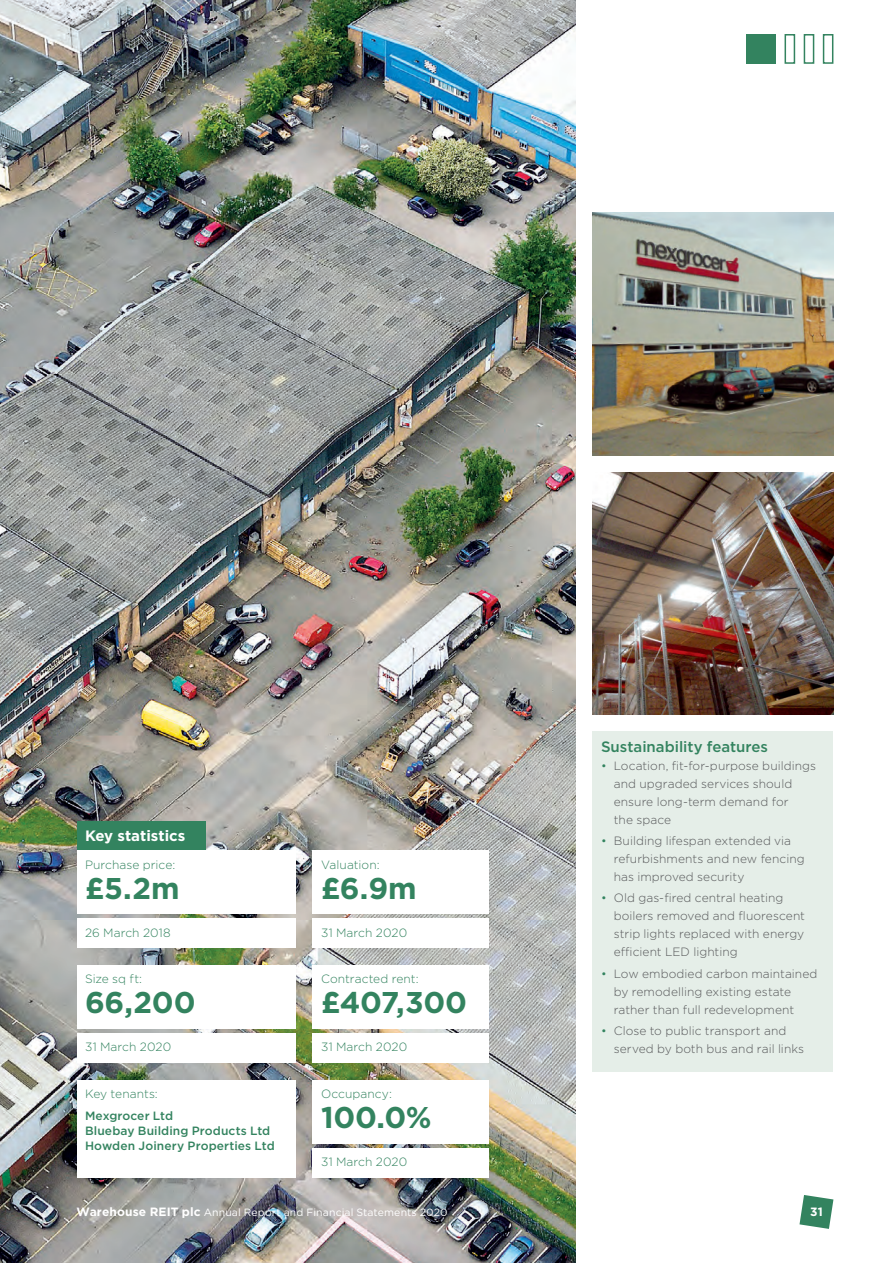
<style>
.page{position:relative;width:893px;height:1263px;background:#fff}
.page>*{position:absolute;margin:0;border:0;box-sizing:border-box;transform-origin:0 0}
.t1{font:700 30px "Gotham";letter-spacing:-.01em;color:#33835f}
.t2{font:500 15px "Gotham";color:#33835f}
.t3{font:700 15px "Gotham";color:#fff}
.t4{font:300 12px/18px "Gotham";letter-spacing:.005em;color:#57585a}
.t5{font:300 12px "Gotham";letter-spacing:.005em;color:#33835f}
.t6{font:500 12px/15px "Gotham";letter-spacing:.005em;color:#33835f}
.t7{font:700 12px "Gotham";color:#fff}
.t8{font:10.5px "Gotham";letter-spacing:.01em;color:#fff}
.s1{color:#33835f}
.s2{font-weight:700;font-size:12px}
</style>
<div class="page">
<img style="left:592px;top:213px;width:241px;height:242px">
<img style="left:592px;top:472px;width:241px;height:242px">
<img style="left:0;top:0;width:575px;height:1263px">
<svg style="left:799px;top:1195px;width:34px;height:34px"></svg>
<div style="left:746px;top:34px;width:30px;height:30px;background:#33835f"></div>
<div style="left:784px;top:34px;width:11px;height:30px;border:2px solid #33835f"></div>
<div style="left:804px;top:34px;width:10px;height:30px;border:2px solid #33835f"></div>
<div style="left:823px;top:34px;width:10px;height:30px;border:2px solid #33835f"></div>
<div style="left:77px;top:821px;width:129px;height:29px;background:#33835f"></div>
<div style="left:592px;top:731px;width:241px;height:340px;background:#e5eee8"></div>
<div style="left:77px;top:1080px;width:219px;height:98px;background:#fff"></div>
<div style="left:313px;top:1080px;width:176px;height:64px;background:#fff"></div>
<div style="left:313px;top:965px;width:176px;height:64px;background:#fff"></div>
<div style="left:77px;top:965px;width:219px;height:64px;background:#fff"></div>
<div style="left:77px;top:1033px;width:219px;height:30px;background:#fff"></div>
<div style="left:313px;top:850px;width:176px;height:64px;background:#fff"></div>
<div style="left:313px;top:918px;width:176px;height:30px;background:#fff"></div>
<div style="left:77px;top:850px;width:219px;height:64px;background:#fff"></div>
<div style="left:77px;top:918px;width:219px;height:30px;background:#fff"></div>
<div style="left:313px;top:1033px;width:176px;height:30px;background:#fff"></div>
<div style="left:313px;top:1148px;width:176px;height:30px;background:#fff"></div>
<p class="t3" style="left:85px;top:826px;width:102px">Key statistics</p>
<p class="t5" style="left:85px;top:857px;width:92px">Purchase price:</p>
<h1 class="t1" style="left:85px;top:868px;width:96px">£5.2m</h1>
<p class="t5" style="left:85px;top:925px;width:87px">26 March 2018</p>
<p class="t5" style="left:85px;top:971px;width:59px">Size sq ft:</p>
<h1 class="t1" style="left:85px;top:983px;width:112px">66,200</h1>
<p class="t5" style="left:85px;top:1040px;width:88px">31 March 2020</p>
<p class="t5" style="left:85px;top:1086px;width:74px">Key tenants:</p>
<p class="t6" style="left:85px;top:1108px;width:191px">Mexgrocer Ltd<br>Bluebay Building Products Ltd<br>Howden Joinery Properties Ltd</p>
<p class="t5" style="left:321px;top:857px;width:60px">Valuation:</p>
<h1 class="t1" style="left:321px;top:868px;width:97px">£6.9m</h1>
<p class="t5" style="left:321px;top:925px;width:88px">31 March 2020</p>
<p class="t5" style="left:321px;top:971px;width:99px">Contracted rent:</p>
<h1 class="t1" style="left:321px;top:983px;width:147px">£407,300</h1>
<p class="t5" style="left:321px;top:1040px;width:88px">31 March 2020</p>
<p class="t5" style="left:321px;top:1086px;width:72px">Occupancy:</p>
<h1 class="t1" style="left:321px;top:1098px;width:112px">100.0%</h1>
<p class="t5" style="left:321px;top:1154px;width:88px">31 March 2020</p>
<p class="t2" style="left:601px;top:737px;width:169px">Sustainability features</p>
<p class="t4" style="left:614px;top:756px;width:204px;text-indent:-13px"><span class="s1">•</span> Location, fit‑for‑purpose buildings and upgraded services should ensure long-term demand for<br>the space</p>
<p class="t4" style="left:614px;top:831px;width:192px;text-indent:-13px"><span class="s1">•</span> Building lifespan extended via refurbishments and new fencing has improved security</p>
<p class="t4" style="left:614px;top:889px;width:193px;text-indent:-13px"><span class="s1">•</span> Old gas-fired central heating boilers removed and fluorescent strip lights replaced with energy efficient LED lighting</p>
<p class="t4" style="left:614px;top:964px;width:205px;text-indent:-13px"><span class="s1">•</span> Low embodied carbon maintained by remodelling existing estate rather than full redevelopment</p>
<p class="t4" style="left:614px;top:1021px;width:192px;text-indent:-13px"><span class="s1">•</span> Close to public transport and served by both bus and rail links</p>
<p class="t8" style="left:77px;top:1206px;width:373px"><span class="s2">Warehouse REIT plc</span> Annual Report and Financial Statements 2020</p>
<p class="t7" style="left:810px;top:1204px;width:14px">31</p>
</div>
